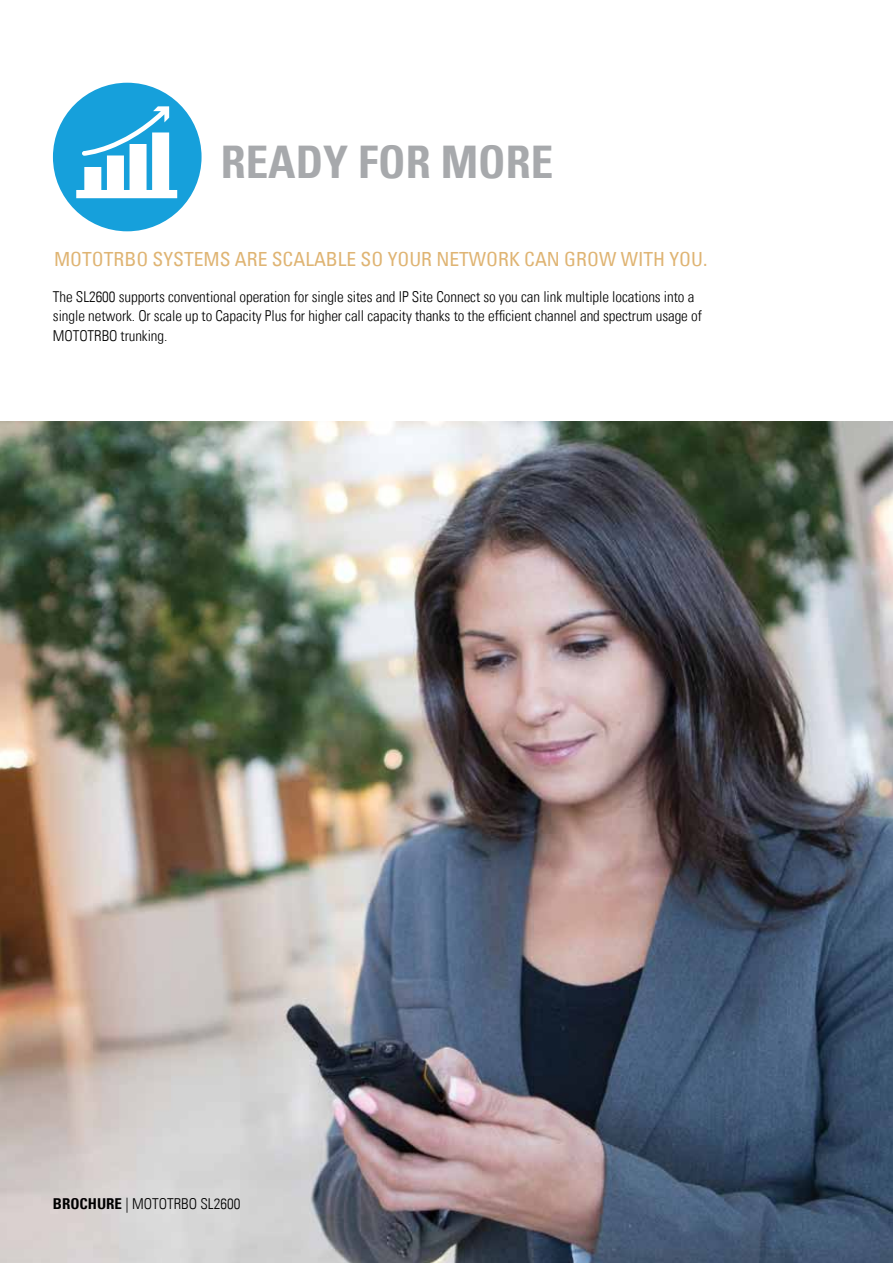
<style>
.page{position:relative;width:893px;height:1263px;background:#fff}
.page>*{position:absolute;margin:0;border:0;box-sizing:border-box;transform-origin:0 0}
.t1{font:700 condensed 45px "Univers LT";color:#a7a9ac}
.t2{font:condensed 19.5px "Univers LT";color:#dfb473}
.t3{font:300 condensed 15px/19.2px "Univers LT";letter-spacing:-.005em;color:#000}
.s1{font-weight:700}
</style>
<div class="page">
<img style="left:0;top:422px;width:893px;height:841px">
<div style="left:53px;top:83px;width:149px;height:148px;background:#16a0db;border-radius:50%"></div>
<svg style="left:76px;top:106px;width:101px;height:92px"></svg>
<h1 class="t1" style="left:221px;top:134px;width:334px">READY FOR MORE</h1>
<h2 class="t2" style="left:54px;top:247px;width:655px">MOTOTRBO SYSTEMS ARE SCALABLE SO YOUR NETWORK CAN GROW WITH YOU.</h2>
<p class="t3" style="left:53px;top:287px;width:650px">The SL2600 supports conventional operation for single sites and IP Site Connect so you can link multiple locations into a single network. Or scale up to Capacity Plus for higher call capacity thanks to the efficient channel and spectrum usage of<br>MOTOTRBO trunking.</p>
<p class="t3" style="left:53px;top:1194px;width:189px"><span class="s1">BROCHURE</span> | MOTOTRBO SL2600</p>
</div>
